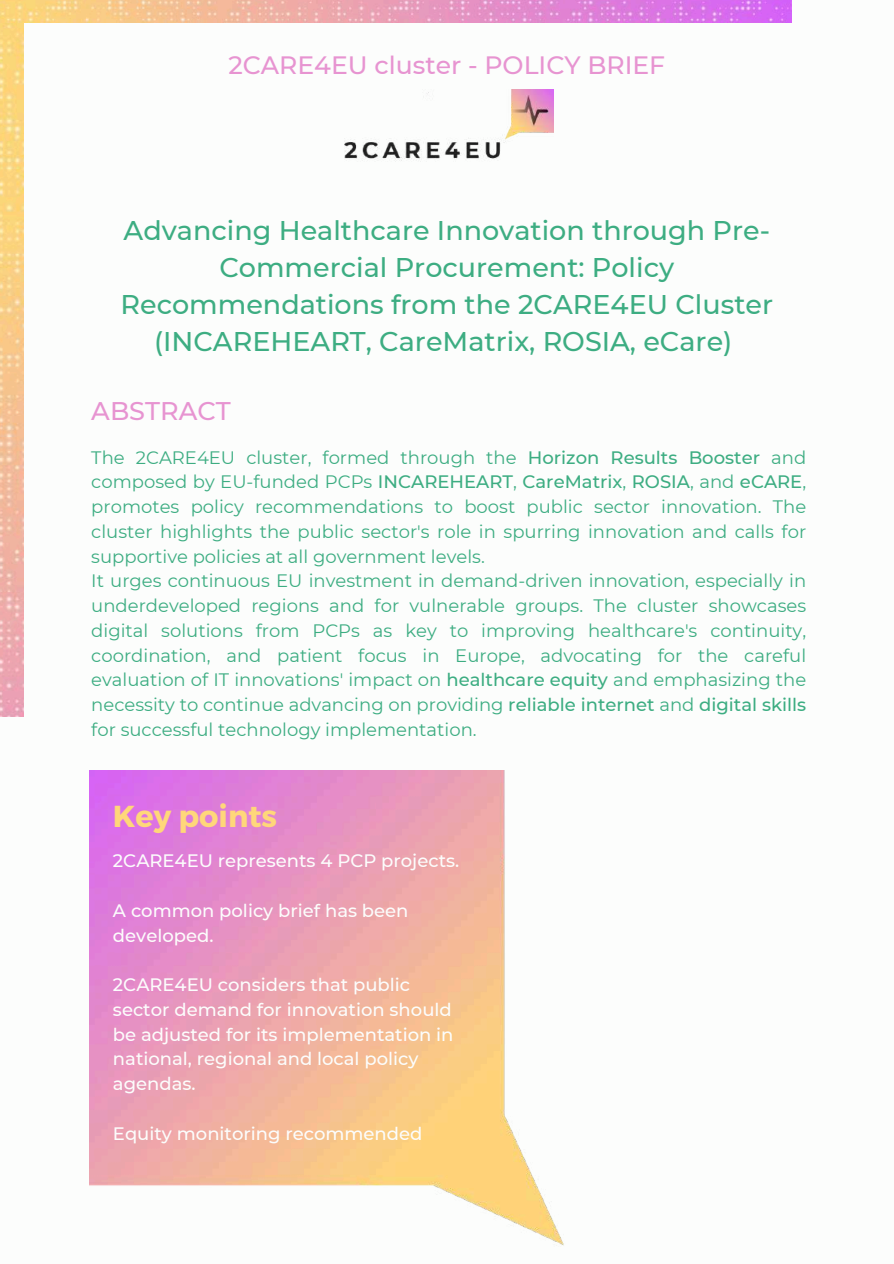
<style>
.page{position:relative;width:894px;height:1264px;background:#fff}
.page>*{position:absolute;margin:0;border:0;box-sizing:border-box;transform-origin:0 0}
.t1{font:700 30.3px "Montserrat";color:#ffd77a}
.t2{font:500 27px/37.2px "Montserrat";color:#3dad82;text-align:center}
.t3{font:500 25.5px "Montserrat";color:#e794d1}
.t4{font:500 25.05px "Montserrat";color:#e794d1}
.t5{font:18px/24.8px "Montserrat";color:#3dad82}
.t6{font:500 18px/24.8px "Montserrat";color:#fcfdfc}
.s1{font-weight:500}
</style>
<div class="page">
<img style="left:0;top:23px;width:24px;height:694px">
<img style="left:0;top:0;width:790px;height:23px">
<img style="left:90px;top:770px;width:474px;height:476px">
<img style="left:344px;top:89px;width:209px;height:73px">
<h3 class="t4" style="left:228px;top:50px;width:438px">2CARE4EU cluster - POLICY BRIEF</h3>
<h2 class="t2" style="left:120px;top:211px;width:654px">Advancing Healthcare Innovation through Pre-Commercial Procurement: Policy Recommendations from the 2CARE4EU Cluster (INCAREHEART, CareMatrix, ROSIA, eCare)</h2>
<h3 class="t3" style="left:91px;top:395px;width:141px">ABSTRACT</h3>
<p class="t5" style="left:91px;top:445px;width:716px">The 2CARE4EU cluster, formed through the <span class="s1">Horizon Results Booster</span> and composed by EU-funded PCPs <span class="s1">INCAREHEART</span>, <span class="s1">CareMatrix</span>, <span class="s1">ROSIA</span>, and <span class="s1">eCARE</span>, promotes policy recommendations to boost public sector innovation. The cluster highlights the public sector's role in spurring innovation and calls for supportive policies at all government levels.<br>It urges continuous EU investment in demand-driven innovation, especially in underdeveloped regions and for vulnerable groups. The cluster showcases digital solutions from PCPs as key to improving healthcare's continuity, coordination, and patient focus in Europe, advocating for the careful evaluation of IT innovations' impact on <span class="s1">healthcare equity</span> and emphasizing the necessity to continue advancing on providing <span class="s1">reliable internet</span> and <span class="s1">digital skills </span>for successful technology implementation.</p>
<h1 class="t1" style="left:113px;top:797px;width:166px">Key points</h1>
<p class="t6" style="left:113px;top:848px;width:347px">2CARE4EU represents 4 PCP projects.</p>
<p class="t6" style="left:113px;top:898px;width:297px">A common policy brief has been developed.</p>
<p class="t6" style="left:113px;top:972px;width:342px">2CARE4EU considers that public sector demand for innovation should be adjusted for its implementation in national, regional and local policy agendas.</p>
<p class="t6" style="left:113px;top:1120px;width:311px">Equity monitoring recommended</p>
</div>
